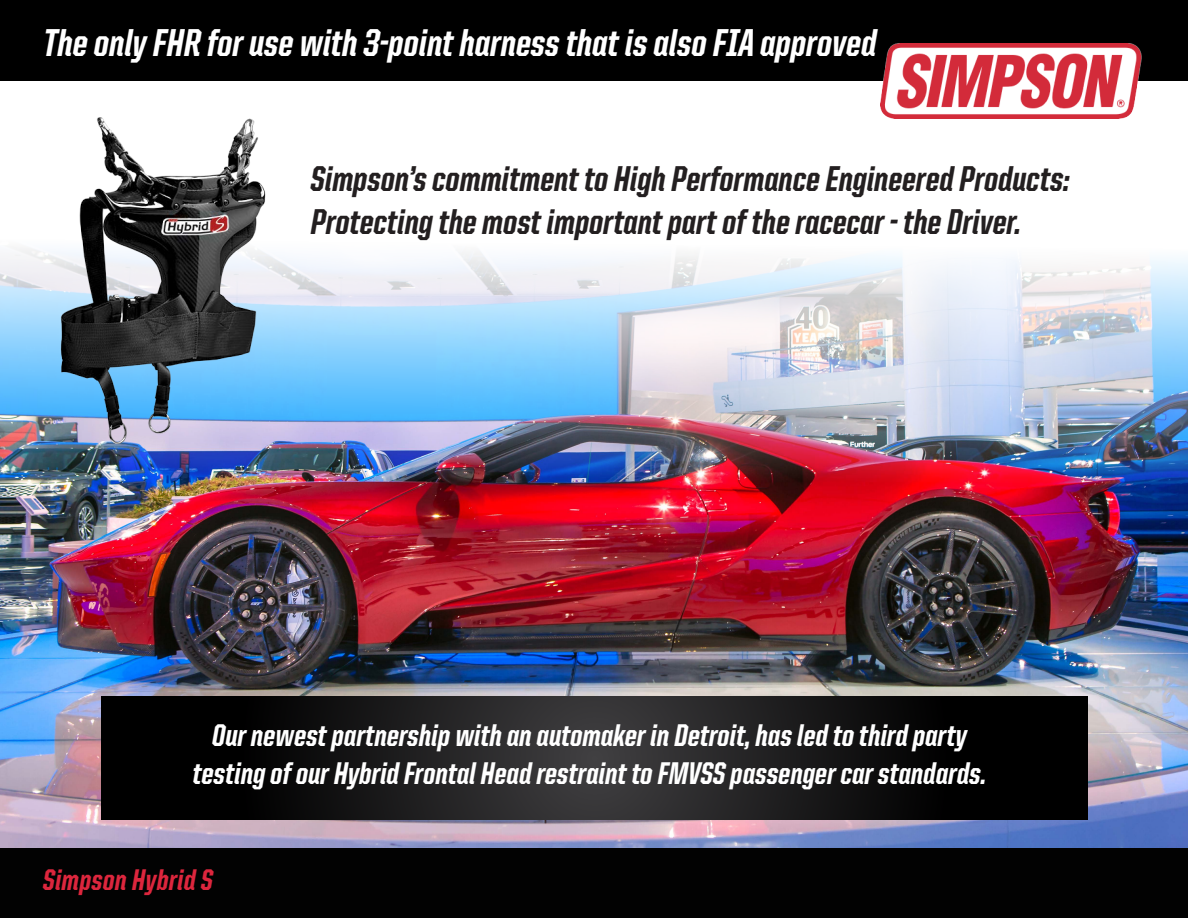
<style>
.page{position:relative;width:1188px;height:918px;background:#fff}
.page>*{position:absolute;margin:0;border:0;box-sizing:border-box;transform-origin:0 0}
.t1{font:800 39px "United Italic Cond";color:#fff}
.t2{font:800 36px/43.2px "United Italic Cond";color:#231f20}
.t3{font:800 31.5px/37.8px "United Italic Cond";color:#fff;text-align:center}
.t4{font:800 30px "United Italic Cond";letter-spacing:.01em;color:#dd263d}
</style>
<div class="page">
<img style="left:0;top:482px;width:1188px;height:366px">
<img style="left:0;top:98px;width:1188px;height:384px">
<div style="left:0;top:0;width:1188px;height:81px;background:#000"></div>
<img style="left:881px;top:43px;width:261px;height:75px">
<div style="left:0;top:848px;width:1188px;height:70px;background:#020202"></div>
<svg style="left:102px;top:697px;width:985px;height:123px;background:#161616"></svg>
<img style="left:0;top:118px;width:326px;height:326px">
<p class="t1" style="left:43px;top:22px;width:835px">The only FHR for use with 3-point harness that is also FIA approved</p>
<p class="t2" style="left:311px;top:157px;width:761px">Simpson’s commitment to High Performance Engineered Products:<br>Protecting the most important part of the racecar - the Driver.</p>
<p class="t3" style="left:193px;top:717px;width:795px">Our newest partnership with an automaker in Detroit, has led to third party testing of our Hybrid Frontal Head restraint to FMVSS passenger car standards.</p>
<p class="t4" style="left:43px;top:864px;width:171px">Simpson Hybrid S</p>
</div>
